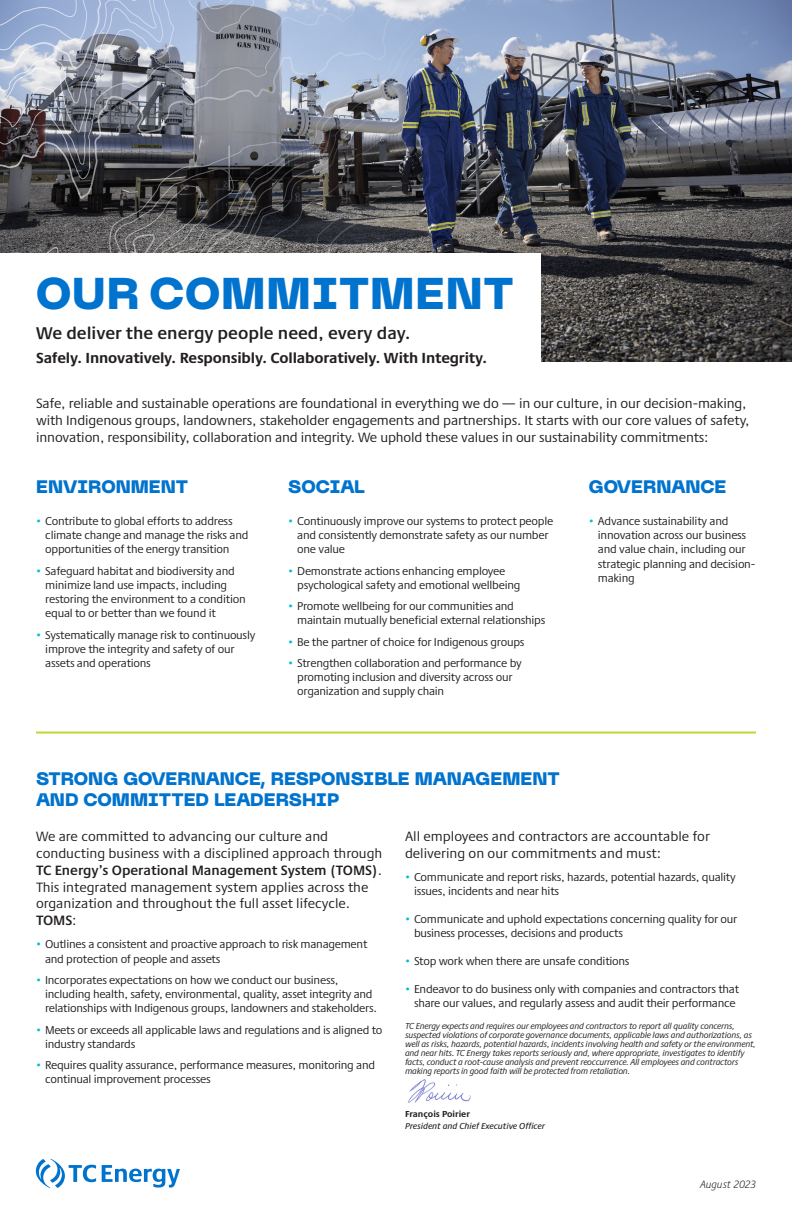
<style>
.page{position:relative;width:792px;height:1224px;background:#fff}
.page>*{position:absolute;margin:0;border:0;box-sizing:border-box;transform-origin:0 0}
.t1{font:800 44.2px "PP Neue Machina";letter-spacing:.02em;color:#0073ce}
.t2{font:800 18px/21.6px "PP Neue Machina";color:#0073ce}
.t3{font:600 17.7px "Praxis Next";color:#231f20}
.t4{font:700 15.1px "Praxis Next";letter-spacing:-.01em;color:#231f20}
.t5{font:14px/16.8px "Praxis Next";letter-spacing:-.01em;color:#231f20}
.t6{font:11.8px/14.2px "Praxis Next";letter-spacing:-.02em;color:#231f20}
.t7{font:italic 300 11px "Praxis Next";color:#231f20}
.t8{font:italic 9px/9px "Praxis Next";letter-spacing:-.02em;color:#231f20}
.t9{font:italic 500 9px "Praxis Next";color:#231f20}
.t10{font:700 9px "Praxis Next";color:#231f20}
.s1{color:#00bfd7}
.s2{font-weight:600}
</style>
<div class="page">
<img style="left:649px;top:0;width:143px;height:361px">
<svg style="left:102px;top:1165px;width:78px;height:23px"></svg>
<svg style="left:36px;top:1159px;width:60px;height:29px"></svg>
<hr style="left:36px;top:732px;width:720px;height:2px;background:#c1d72f">
<img style="left:408px;top:1079px;width:63px;height:24px">
<svg style="left:0;top:0;width:571px;height:253px;background:#868fa0"></svg>
<svg style="left:98px;top:166px;width:23px;height:87px;background:#403f40"></svg>
<svg style="left:121px;top:121px;width:528px;height:132px;background:#454750"></svg>
<svg style="left:554px;top:0;width:95px;height:107px;background:#848ea5"></svg>
<svg style="left:280px;top:207px;width:369px;height:154px;background:#4e4d4d"></svg>
<svg style="left:450px;top:187px;width:107px;height:103px;background:#4e4e51"></svg>
<div style="left:0;top:254px;width:541px;height:109px;background:#fff"></div>
<h1 class="t1" style="left:36px;top:264px;width:479px">OUR COMMITMENT</h1>
<h3 class="t3" style="left:36px;top:319px;width:376px">We deliver the energy people need, every day.</h3>
<p class="t4" style="left:36px;top:346px;width:453px">Safely. Innovatively. Responsibly. Collaboratively. With Integrity.</p>
<p class="t5" style="left:36px;top:394px;width:715px">Safe, reliable and sustainable operations are foundational in everything we do — in our culture, in our decision-making, with Indigenous groups, landowners, stakeholder engagements and partnerships. It starts with our core values of safety, innovation, responsibility, collaboration and integrity. We uphold these values in our sustainability commitments:</p>
<h2 class="t2" style="left:36px;top:476px;width:153px">ENVIRONMENT</h2>
<p class="t6" style="left:45px;top:514px;width:205px;text-indent:-9px"><span class="s1">•</span> Contribute to global efforts to address climate change and manage the risks and opportunities of the energy transition</p>
<p class="t6" style="left:45px;top:563px;width:202px;text-indent:-9px"><span class="s1">•</span> Safeguard habitat and biodiversity and minimize land use impacts, including restoring the environment to a condition equal to or better than we found it</p>
<p class="t6" style="left:45px;top:627px;width:212px;text-indent:-9px"><span class="s1">•</span> Systematically manage risk to continuously improve the integrity and safety of our assets and operations</p>
<h2 class="t2" style="left:288px;top:476px;width:78px">SOCIAL</h2>
<p class="t6" style="left:297px;top:514px;width:258px;text-indent:-9px"><span class="s1">•</span> Continuously improve our systems to protect people and consistently demonstrate safety as our number one value</p>
<p class="t6" style="left:297px;top:563px;width:225px;text-indent:-9px"><span class="s1">•</span> Demonstrate actions enhancing employee psychological safety and emotional wellbeing</p>
<p class="t6" style="left:297px;top:599px;width:250px;text-indent:-9px"><span class="s1">•</span> Promote wellbeing for our communities and maintain mutually beneficial external relationships</p>
<p class="t6" style="left:288px;top:634px;width:238px"><span class="s1">•</span> Be the partner of choice for Indigenous groups</p>
<p class="t6" style="left:297px;top:656px;width:226px;text-indent:-9px"><span class="s1">•</span> Strengthen collaboration and performance by promoting inclusion and diversity across our organization and supply chain</p>
<h2 class="t2" style="left:589px;top:476px;width:139px">GOVERNANCE</h2>
<p class="t6" style="left:598px;top:514px;width:159px;text-indent:-9px"><span class="s1">•</span> Advance sustainability and innovation across our business and value chain, including our strategic planning and decision&shy;making</p>
<h2 class="t2" style="left:36px;top:768px;width:525px">STRONG GOVERNANCE, RESPONSIBLE MANAGEMENT<br>AND COMMITTED LEADERSHIP</h2>
<p class="t5" style="left:36px;top:828px;width:348px">We are committed to advancing our culture and conducting business with a disciplined approach through <span class="s2">TC Energy’s Operational Management System (TOMS)</span>.<br>This integrated management system applies across the organization and throughout the full asset lifecycle.<br><span class="s2">TOMS</span>:</p>
<p class="t6" style="left:45px;top:937px;width:324px;text-indent:-9px"><span class="s1">•</span> Outlines a consistent and proactive approach to risk management and protection of people and assets</p>
<p class="t6" style="left:45px;top:973px;width:334px;text-indent:-9px"><span class="s1">•</span> Incorporates expectations on how we conduct our business, including health, safety, environmental, quality, asset integrity and relationships with Indigenous groups, landowners and stakeholders.</p>
<p class="t6" style="left:45px;top:1022px;width:339px;text-indent:-9px"><span class="s1">•</span> Meets or exceeds all applicable laws and regulations and is aligned to industry standards</p>
<p class="t6" style="left:45px;top:1058px;width:332px;text-indent:-9px"><span class="s1">•</span> Requires quality assurance, performance measures, monitoring and continual improvement processes</p>
<p class="t5" style="left:405px;top:828px;width:306px">All employees and contractors are accountable for delivering on our commitments and must:</p>
<p class="t6" style="left:414px;top:870px;width:323px;text-indent:-9px"><span class="s1">•</span> Communicate and report risks, hazards, potential hazards, quality issues, incidents and near hits</p>
<p class="t6" style="left:414px;top:912px;width:325px;text-indent:-9px"><span class="s1">•</span> Communicate and uphold expectations concerning quality for our business processes, decisions and products</p>
<p class="t6" style="left:405px;top:953px;width:226px"><span class="s1">•</span> Stop work when there are unsafe conditions</p>
<p class="t6" style="left:405px;top:981px;width:336px;text-align:center"><span class="s1">•</span> Endeavor to do business only with companies and contractors that share our values, and regularly assess and audit their performance</p>
<p class="t8" style="left:405px;top:1022px;width:352px">TC Energy expects and requires our employees and contractors to report all quality concerns, suspected violations of corporate governance documents, applicable laws and authorizations, as well as risks, hazards, potential hazards, incidents involving health and safety or the environment, and near hits. TC Energy takes reports seriously and, where appropriate, investigates to identify facts, conduct a root-cause analysis and prevent reoccurrence. All employees and contractors making reports in good faith will be protected from retaliation.</p>
<p class="t10" style="left:405px;top:1107px;width:66px">François Poirier</p>
<p class="t9" style="left:405px;top:1119px;width:142px">President and Chief Executive Officer</p>
<p class="t7" style="left:700px;top:1176px;width:57px">August 2023</p>
</div>
